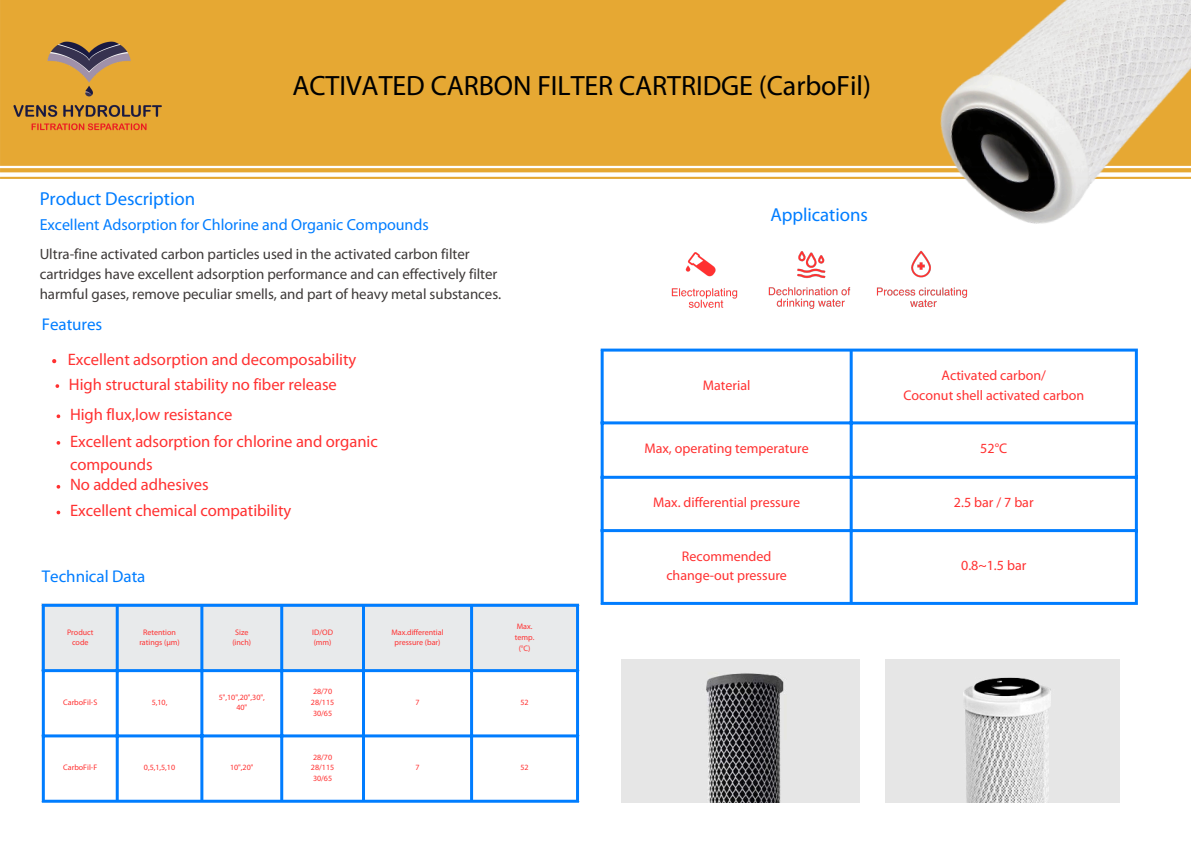
<style>
.page{position:relative;width:1191px;height:843px;background:#fff}
.page>*{position:absolute;margin:0;border:0;box-sizing:border-box;transform-origin:0 0}
.t1{font:28px "Myriad Pro";letter-spacing:-.005em;color:#000}
.t2{font:18.8px "Myriad Pro";letter-spacing:-.005em;color:#007dff}
.t3{font:17px "Myriad Pro";letter-spacing:-.005em;color:#007dff}
.t4{font:16.6px/23px "Myriad Pro";letter-spacing:-.005em;color:#ff3131}
.t5{font:16px "Myriad Pro";letter-spacing:-.005em;color:#007dff}
.t6{font:14.9px/20.2px "Myriad Pro";letter-spacing:-.005em;color:#3e3a39}
.t7{font:14px "Myriad Pro";color:#ff3131}
.t8{font:8px/10.7px "Myriad Pro";color:#ff3131;text-align:center}
</style>
<div class="page">
<div style="left:0;top:0;width:903px;height:178px;background:#e6a833"></div>
<img style="left:13px;top:26px;width:152px;height:117px">
<div style="left:42px;top:603px;width:537px;height:67px;background:#e8eaeb"></div>
<hr style="left:42px;top:606px;width:3px;height:193px;background:#007dff">
<hr style="left:116px;top:606px;width:3px;height:193px;background:#007dff">
<hr style="left:200px;top:606px;width:3px;height:193px;background:#007dff">
<hr style="left:280px;top:606px;width:3px;height:193px;background:#007dff">
<hr style="left:362px;top:606px;width:3px;height:193px;background:#007dff">
<hr style="left:470px;top:606px;width:3px;height:193px;background:#007dff">
<hr style="left:576px;top:606px;width:3px;height:193px;background:#007dff">
<hr style="left:42px;top:603px;width:537px;height:3px;background:#007dff">
<hr style="left:42px;top:669px;width:537px;height:3px;background:#007dff">
<hr style="left:42px;top:734px;width:537px;height:3px;background:#007dff">
<hr style="left:42px;top:799px;width:537px;height:3px;background:#007dff">
<svg style="left:52px;top:359px;width:4px;height:4px"></svg>
<svg style="left:55px;top:384px;width:4px;height:4px"></svg>
<svg style="left:57px;top:414px;width:3px;height:4px"></svg>
<hr style="left:600px;top:351px;width:3px;height:250px;background:#007dff">
<hr style="left:849px;top:351px;width:3px;height:250px;background:#007dff">
<hr style="left:1134px;top:351px;width:3px;height:250px;background:#007dff">
<hr style="left:600px;top:348px;width:537px;height:3px;background:#007dff">
<hr style="left:600px;top:421px;width:537px;height:3px;background:#007dff">
<hr style="left:600px;top:475px;width:537px;height:3px;background:#007dff">
<hr style="left:600px;top:529px;width:537px;height:3px;background:#007dff">
<hr style="left:600px;top:601px;width:537px;height:3px;background:#007dff">
<img style="left:903px;top:0;width:287px;height:224px">
<img style="left:671px;top:252px;width:67px;height:56px">
<img style="left:768px;top:251px;width:83px;height:58px">
<img style="left:876px;top:250px;width:92px;height:58px">
<svg style="left:57px;top:510px;width:3px;height:4px"></svg>
<img style="left:621px;top:659px;width:238px;height:143px">
<img style="left:885px;top:659px;width:234px;height:143px">
<p class="t1" style="left:292px;top:74px;width:580px">ACTIVATED CARBON FILTER CARTRIDGE (CarboFil)</p>
<p class="t2" style="left:40px;top:190px;width:157px">Product Description</p>
<p class="t5" style="left:40px;top:218px;width:390px">Excellent Adsorption for Chlorine and Organic Compounds</p>
<p class="t6" style="left:40px;top:245px;width:463px">Ultra-fine activated carbon particles used in the activated carbon filter cartridges have excellent adsorption performance and can effectively filter harmful gases, remove peculiar smells, and part of heavy metal substances.</p>
<p class="t3" style="left:42px;top:317px;width:62px">Features</p>
<p class="t4" style="left:68px;top:349px;width:290px">Excellent adsorption and decomposability</p>
<p class="t4" style="left:69px;top:374px;width:269px">High structural stability no fiber release</p>
<p class="t4" style="left:70px;top:404px;width:164px">High flux,low resistance</p>
<p class="t4" style="left:70px;top:431px;width:309px">Excellent adsorption for chlorine and organic compounds</p>
<p class="t4" style="left:70px;top:474px;width:140px">No added adhesives</p>
<p class="t4" style="left:70px;top:500px;width:223px">Excellent chemical compatibility</p>
<p class="t3" style="left:42px;top:568px;width:105px">Technical Data</p>
<p class="t8" style="left:67px;top:627px;width:28px">Product code</p>
<h1 class="t8" style="left:139px;top:627px;width:42px">Retention ratings (μm)</h1>
<p class="t8" style="left:235px;top:627px;width:15px">Size</p>
<h2 class="t8" style="left:232px;top:637px;width:20px">(inch)</h2>
<p class="t8" style="left:63px;top:697px;width:36px">CarboFil-S</p>
<p class="t8" style="left:152px;top:697px;width:17px">5,10,</p>
<p class="t8" style="left:219px;top:692px;width:48px">5",10",20",30",<br>40"</p>
<p class="t8" style="left:63px;top:762px;width:36px">CarboFil-F</p>
<p class="t8" style="left:144px;top:762px;width:33px">0,5,1,5,10</p>
<p class="t8" style="left:230px;top:762px;width:25px">10",20"</p>
<h2 class="t8" style="left:312px;top:627px;width:22px">ID/OD</h2>
<p class="t8" style="left:313px;top:637px;width:19px">(mm)</p>
<p class="t8" style="left:313px;top:687px;width:21px">28/70</p>
<p class="t8" style="left:311px;top:697px;width:25px">28/115</p>
<p class="t8" style="left:313px;top:708px;width:21px">30/65</p>
<p class="t8" style="left:313px;top:752px;width:21px">28/70</p>
<p class="t8" style="left:311px;top:762px;width:25px">28/115</p>
<p class="t8" style="left:313px;top:773px;width:21px">30/65</p>
<p class="t8" style="left:391px;top:627px;width:54px">Max.differential</p>
<p class="t8" style="left:394px;top:637px;width:47px">pressure (bar)</p>
<p class="t8" style="left:516px;top:621px;width:17px">Max.</p>
<p class="t8" style="left:514px;top:632px;width:21px">temp.</p>
<h2 class="t8" style="left:518px;top:643px;width:13px">(°C)</h2>
<h2 class="t8" style="left:415px;top:697px;width:6px">7</h2>
<p class="t8" style="left:520px;top:697px;width:10px">52</p>
<p class="t8" style="left:415px;top:762px;width:6px">7</p>
<p class="t8" style="left:520px;top:762px;width:10px">52</p>
<p class="t2" style="left:770px;top:207px;width:99px">Applications</p>
<p class="t7" style="left:702px;top:379px;width:49px">Material</p>
<p class="t7" style="left:941px;top:369px;width:106px">Activated carbon/</p>
<p class="t7" style="left:903px;top:389px;width:182px">Coconut shell activated carbon</p>
<p class="t7" style="left:644px;top:442px;width:166px">Max, operating temperature</p>
<p class="t7" style="left:980px;top:442px;width:28px">52°C</p>
<p class="t7" style="left:653px;top:496px;width:148px">Max. differential pressure</p>
<p class="t7" style="left:953px;top:496px;width:81px">2.5 bar / 7 bar</p>
<p class="t7" style="left:682px;top:550px;width:91px">Recommended</p>
<p class="t7" style="left:666px;top:569px;width:122px">change-out pressure</p>
<p class="t7" style="left:961px;top:559px;width:67px">0.8~1.5 bar</p>
</div>
